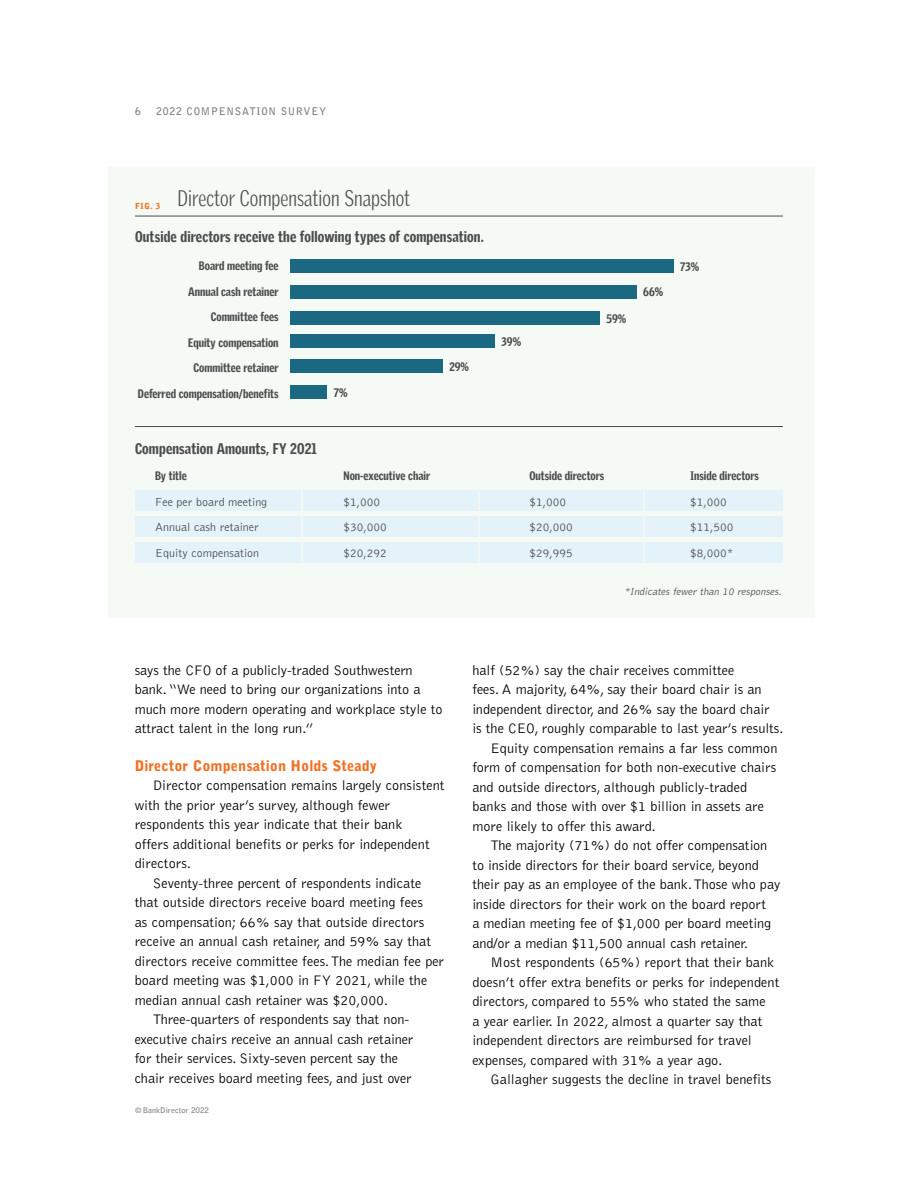
<style>
.page{position:relative;width:918px;height:1188px;background:#fff}
.page>*{position:absolute;margin:0;border:0;box-sizing:border-box;transform-origin:0 0}
.PARAGRAPHSubHead{font:300 21.9px "Griffith Gothic Cond";color:#4d4d4f}
.Depart__Body_Subs{font:900 15px "Griffith Gothic Cond";letter-spacing:.01em;color:#4d4d4f}
.PARAGRAPHSubHead-2{font:900 14.7px "Bell Gothic";color:#f36f21}
.PARAGRAPHtext{font:300 14.25px/19.5px "Bell Gothic";color:#000}
.t1{font:900 12px "Griffith Gothic Cond";color:#4d4d4f}
.t2{font:300 12px "Bell Gothic";color:#4d4d4f}
.t3{font:italic 300 10.5px "Bell Gothic";color:#4d4d4f}
.t4{font:700 10.5px "Bell Gothic";letter-spacing:.075em;color:#808285}
.Depart__Body_Subs-2{font:900 8.25px "Bell Gothic";color:#f36f21}
.t5{font:700 7.65px "Bell Gothic";color:#808285;scale:1.05 1}
</style>
<div class="page">
<div style="left:108px;top:167px;width:706px;height:451px;background:#f6faf4"></div>
<div style="left:135px;top:516px;width:648px;height:21px;background:#e4f3fa"></div>
<div style="left:135px;top:491px;width:648px;height:20px;background:#e4f3fa"></div>
<div style="left:135px;top:542px;width:648px;height:21px;background:#e4f3fa"></div>
<hr style="left:135px;top:216px;width:648px;height:1px;background:#4d4d4f">
<hr style="left:135px;top:426px;width:648px;height:1px;background:#4d4d4f">
<div style="left:290px;top:259px;width:383px;height:14px;background:#1a6881"></div>
<div style="left:290px;top:285px;width:347px;height:14px;background:#1a6881"></div>
<div style="left:290px;top:311px;width:310px;height:14px;background:#1a6881"></div>
<div style="left:290px;top:334px;width:205px;height:14px;background:#1a6881"></div>
<div style="left:290px;top:359px;width:152px;height:14px;background:#1a6881"></div>
<div style="left:290px;top:385px;width:37px;height:14px;background:#1a6881"></div>
<hr style="left:301px;top:491px;width:2px;height:72px;background:#f6faf4">
<hr style="left:478px;top:491px;width:2px;height:72px;background:#f6faf4">
<hr style="left:643px;top:491px;width:2px;height:72px;background:#f6faf4">
<p class="t4" style="left:135px;top:105px;width:7px">6</p>
<p class="t4" style="left:156px;top:105px;width:171px">2022 COMPENSATION SURVEY</p>
<p class="PARAGRAPHSubHead" style="left:178px;top:187px;width:234px">Director Compensation Snapshot</p>
<p class="Depart__Body_Subs-2" style="left:135px;top:201px;width:27px">FIG. 3</p>
<p class="Depart__Body_Subs" style="left:135px;top:228px;width:350px">Outside directors receive the following types of compensation.</p>
<p class="t1" style="left:199px;top:259px;width:81px">Board meeting fee</p>
<p class="t1" style="left:188px;top:285px;width:92px">Annual cash retainer</p>
<p class="t1" style="left:211px;top:310px;width:69px">Committee fees</p>
<p class="t1" style="left:188px;top:336px;width:92px">Equity compensation</p>
<p class="t1" style="left:194px;top:361px;width:87px">Committee retainer</p>
<p class="t1" style="left:138px;top:387px;width:142px">Deferred compensation/benefits</p>
<p class="Depart__Body_Subs" style="left:135px;top:440px;width:183px">Compensation Amounts, FY 2021</p>
<p class="t1" style="left:334px;top:386px;width:15px">7%</p>
<p class="t1" style="left:449px;top:360px;width:21px">29%</p>
<p class="t1" style="left:502px;top:335px;width:21px">39%</p>
<p class="t1" style="left:607px;top:312px;width:21px">59%</p>
<p class="t1" style="left:643px;top:285px;width:22px">66%</p>
<p class="t1" style="left:680px;top:259px;width:21px">73%</p>
<p class="t1" style="left:155px;top:469px;width:33px">By title</p>
<p class="t1" style="left:344px;top:469px;width:88px">Non-executive chair</p>
<p class="t1" style="left:530px;top:469px;width:76px">Outside directors</p>
<p class="t1" style="left:690px;top:469px;width:70px">Inside directors</p>
<p class="t2" style="left:155px;top:495px;width:114px">Fee per board meeting</p>
<p class="t2" style="left:344px;top:495px;width:38px">$1,000</p>
<p class="t2" style="left:530px;top:495px;width:38px">$1,000</p>
<p class="t2" style="left:690px;top:495px;width:38px">$1,000</p>
<p class="t2" style="left:155px;top:521px;width:105px">Annual cash retainer</p>
<p class="t2" style="left:344px;top:521px;width:45px">$30,000</p>
<p class="t2" style="left:530px;top:521px;width:45px">$20,000</p>
<p class="t2" style="left:690px;top:521px;width:45px">$11,500</p>
<p class="t2" style="left:155px;top:546px;width:105px">Equity compensation</p>
<p class="t2" style="left:344px;top:546px;width:45px">$20,292</p>
<p class="t2" style="left:530px;top:546px;width:45px">$29,995</p>
<p class="t2" style="left:690px;top:546px;width:45px">$8,000*</p>
<p class="PARAGRAPHtext" style="left:135px;top:660px;width:309px">says the CFO of a publicly-traded Southwestern bank. “We need to bring our organizations into a much more modern operating and workplace style to attract talent in the long run.”</p>
<p class="PARAGRAPHSubHead-2" style="left:135px;top:757px;width:244px">Director Compensation Holds Steady</p>
<p class="PARAGRAPHtext" style="left:135px;top:776px;width:312px;text-indent:18px">Director compensation remains largely consistent with the prior year’s survey, although fewer respondents this year indicate that their bank<br>offers additional benefits or perks for independent directors.</p>
<p class="PARAGRAPHtext" style="left:135px;top:873px;width:311px;text-indent:18px">Seventy-three percent of respondents indicate that outside directors receive board meeting fees<br>as compensation; 66% say that outside directors receive an annual cash retainer, and 59% say that directors receive committee fees. The median fee per board meeting was $1,000 in FY 2021, while the median annual cash retainer was $20,000.</p>
<p class="PARAGRAPHtext" style="left:135px;top:1010px;width:280px;text-indent:18px">Three-quarters of respondents say that non&shy;executive chairs receive an annual cash retainer for their services. Sixty-seven percent say the chair receives board meeting fees, and just over</p>
<p class="t5" style="left:135px;top:1106px;width:72px">© BankDirector 2022</p>
<p class="t3" style="left:624px;top:586px;width:161px">*Indicates fewer than 10 responses.</p>
<p class="PARAGRAPHtext" style="left:472px;top:660px;width:313px">half (52%) say the chair receives committee<br>fees. A majority, 64%, say their board chair is an independent director, and 26% say the board chair<br>is the CEO, roughly comparable to last year’s results.</p>
<p class="PARAGRAPHtext" style="left:472px;top:738px;width:307px;text-indent:18px">Equity compensation remains a far less common form of compensation for both non-executive chairs and outside directors, although publicly-traded banks and those with over $1 billion in assets are more likely to offer this award.</p>
<p class="PARAGRAPHtext" style="left:472px;top:836px;width:310px;text-indent:18px">The majority (71%) do not offer compensation to inside directors for their board service, beyond their pay as an employee of the bank. Those who pay inside directors for their work on the board report<br>a median meeting fee of $1,000 per board meeting and/or a median $11,500 annual cash retainer.</p>
<p class="PARAGRAPHtext" style="left:472px;top:953px;width:309px;text-indent:18px">Most respondents (65%) report that their bank doesn’t offer extra benefits or perks for independent directors, compared to 55% who stated the same<br>a year earlier. In 2022, almost a quarter say that independent directors are reimbursed for travel expenses, compared with 31% a year ago.</p>
<p class="PARAGRAPHtext" style="left:490px;top:1070px;width:282px">Gallagher suggests the decline in travel benefits</p>
</div>
